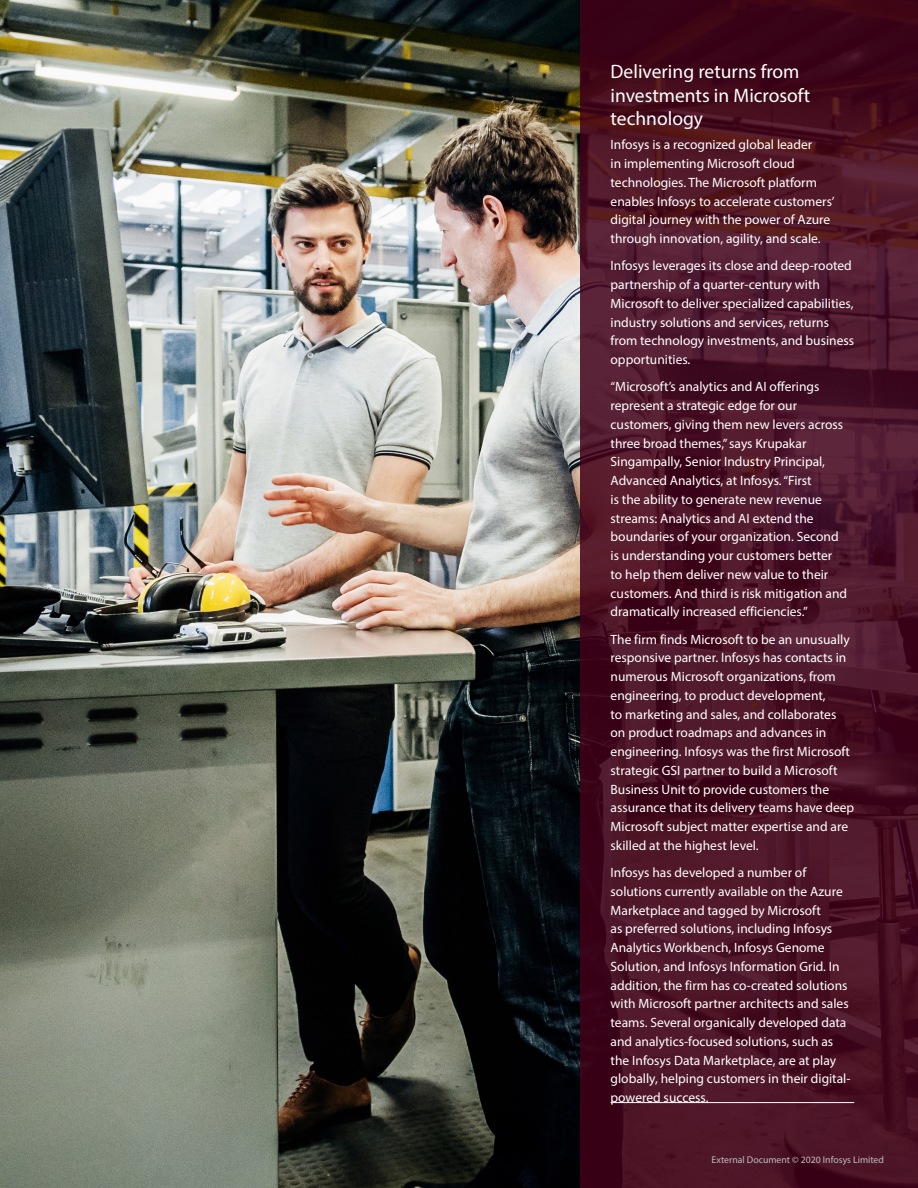
<style>
.page{position:relative;width:918px;height:1188px;background:#fff}
.page>*{position:absolute;margin:0;border:0;box-sizing:border-box;transform-origin:0 0}
.t1{font:19.5px/23.4px "Myriad Pro";color:#fff}
.t2{font:13.5px/18.8px "Myriad Pro";color:#fff}
.t3{font:9.75px "Myriad Pro";color:#bcbdc0}
</style>
<div class="page">
<img style="left:0;top:0;width:581px;height:1188px">
<svg style="left:581px;top:0;width:337px;height:1188px;background:#4a1325"></svg>
<hr style="left:611px;top:1102px;width:243px;height:1px;background:#fff">
<h1 class="t1" style="left:611px;top:60px;width:201px">Delivering returns from investments in Microsoft technology</h1>
<p class="t2" style="left:611px;top:135px;width:226px">Infosys is a recognized global leader<br>in implementing Microsoft cloud technologies. The Microsoft platform enables Infosys to accelerate customers’ digital journey with the power of Azure through innovation, agility, and scale.</p>
<p class="t2" style="left:611px;top:256px;width:245px">Infosys leverages its close and deep-rooted partnership of a quarter-century with Microsoft to deliver specialized capabilities, industry solutions and services, returns from technology investments, and business opportunities.</p>
<p class="t2" style="left:611px;top:377px;width:238px">“Microsoft’s analytics and AI offerings represent a strategic edge for our customers, giving them new levers across three broad themes,” says Krupakar Singampally, Senior Industry Principal, Advanced Analytics, at Infosys. “First<br>is the ability to generate new revenue streams: Analytics and AI extend the boundaries of your organization. Second is understanding your customers better to help them deliver new value to their customers. And third is risk mitigation and dramatically increased efficiencies.”</p>
<p class="t2" style="left:611px;top:629px;width:245px">The firm finds Microsoft to be an unusually responsive partner. Infosys has contacts in numerous Microsoft organizations, from engineering, to product development,<br>to marketing and sales, and collaborates on product roadmaps and advances in engineering. Infosys was the first Microsoft strategic GSI partner to build a Microsoft Business Unit to provide customers the assurance that its delivery teams have deep Microsoft subject matter expertise and are skilled at the highest level.</p>
<p class="t2" style="left:611px;top:863px;width:242px">Infosys has developed a number of solutions currently available on the Azure Marketplace and tagged by Microsoft<br>as preferred solutions, including Infosys Analytics Workbench, Infosys Genome Solution, and Infosys Information Grid. In addition, the firm has co-created solutions with Microsoft partner architects and sales teams. Several organically developed data and analytics-focused solutions, such as the Infosys Data Marketplace, are at play globally, helping customers in their digital&shy;powered success.</p>
<p class="t3" style="left:712px;top:1154px;width:174px">External Document © 2020 Infosys Limited</p>
</div>
